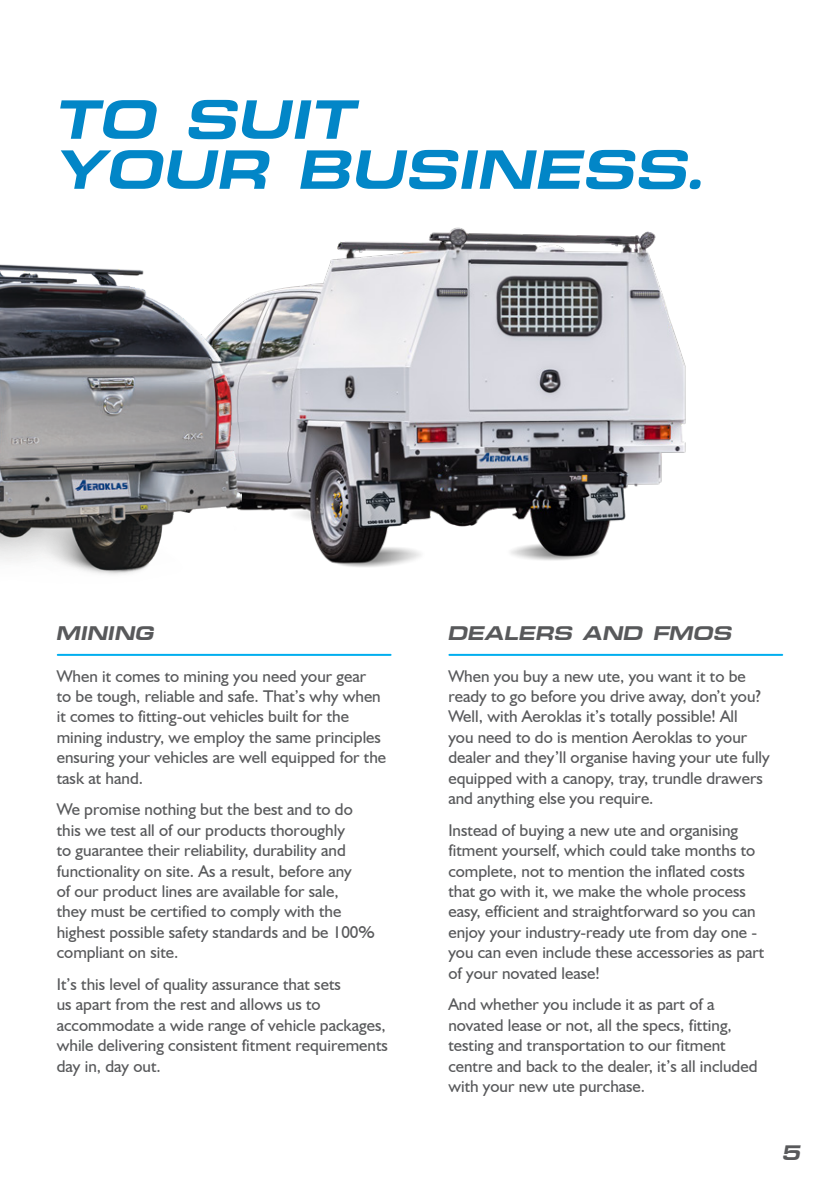
<style>
.page{position:relative;width:840px;height:1191px;background:#fff}
.page>*{position:absolute;margin:0;border:0;box-sizing:border-box;transform-origin:0 0}
.Header_-_white{font:italic 700 80px "PSL Tamnanthai Pro";color:#0286c7}
.t1{font:italic 700 30.2px "PSL Tamnanthai Pro";color:#58595b}
.Copy_-_White{font:italic 700 28.4px "PSL Tamnanthai Pro";color:#58595b}
.Copy_-_Grey{font:17px/20.4px "Humanist 521 BT";color:#58595b}
</style>
<div class="page">
<img style="left:241px;top:227px;width:445px;height:340px">
<img style="left:0;top:264px;width:241px;height:311px">
<hr style="left:58px;top:654px;width:332px;height:2px;background:#00aeef">
<hr style="left:449px;top:654px;width:332px;height:2px;background:#00aeef">
<p class="Header_-_white" style="left:57px;top:68px;width:301px">TO SUIT</p>
<p class="Header_-_white" style="left:57px;top:118px;width:650px">YOUR BUSINESS.</p>
<p class="Copy_-_White" style="left:57px;top:615px;width:99px">MINING</p>
<p class="Copy_-_Grey" style="left:57px;top:665px;width:331px">When it comes to mining you need your gear<br>to be tough, reliable and safe. That’s why when it comes to fitting-out vehicles built for the mining industry, we employ the same principles ensuring your vehicles are well equipped for the task at hand.</p>
<p class="Copy_-_Grey" style="left:57px;top:799px;width:319px">We promise nothing but the best and to do this we test all of our products thoroughly<br>to guarantee their reliability, durability and functionality on site. As a result, before any<br>of our product lines are available for sale,<br>they must be certified to comply with the highest possible safety standards and be 100% compliant on site.</p>
<p class="Copy_-_Grey" style="left:57px;top:973px;width:332px">It’s this level of quality assurance that sets<br>us apart from the rest and allows us to accommodate a wide range of vehicle packages, while delivering consistent fitment requirements day in, day out.</p>
<p class="Copy_-_White" style="left:448px;top:615px;width:285px">DEALERS AND FMOS</p>
<p class="Copy_-_Grey" style="left:448px;top:665px;width:323px">When you buy a new ute, you want it to be ready to go before you drive away, don’t you?<br>Well, with Aeroklas it’s totally possible! All<br>you need to do is mention Aeroklas to your dealer and they’ll organise having your ute fully equipped with a canopy, tray, trundle drawers and anything else you require.</p>
<p class="Copy_-_Grey" style="left:448px;top:819px;width:317px">Instead of buying a new ute and organising fitment yourself, which could take months to complete, not to mention the inflated costs that go with it, we make the whole process easy, efficient and straightforward so you can enjoy your industry-ready ute from day one - you can even include these accessories as part of your novated lease!</p>
<p class="Copy_-_Grey" style="left:448px;top:994px;width:310px">And whether you include it as part of a novated lease or not, all the specs, fitting, testing and transportation to our fitment centre and back to the dealer, it’s all included with your new ute purchase.</p>
<h2 class="t1" style="left:782px;top:1132px;width:19px">5</h2>
</div>
